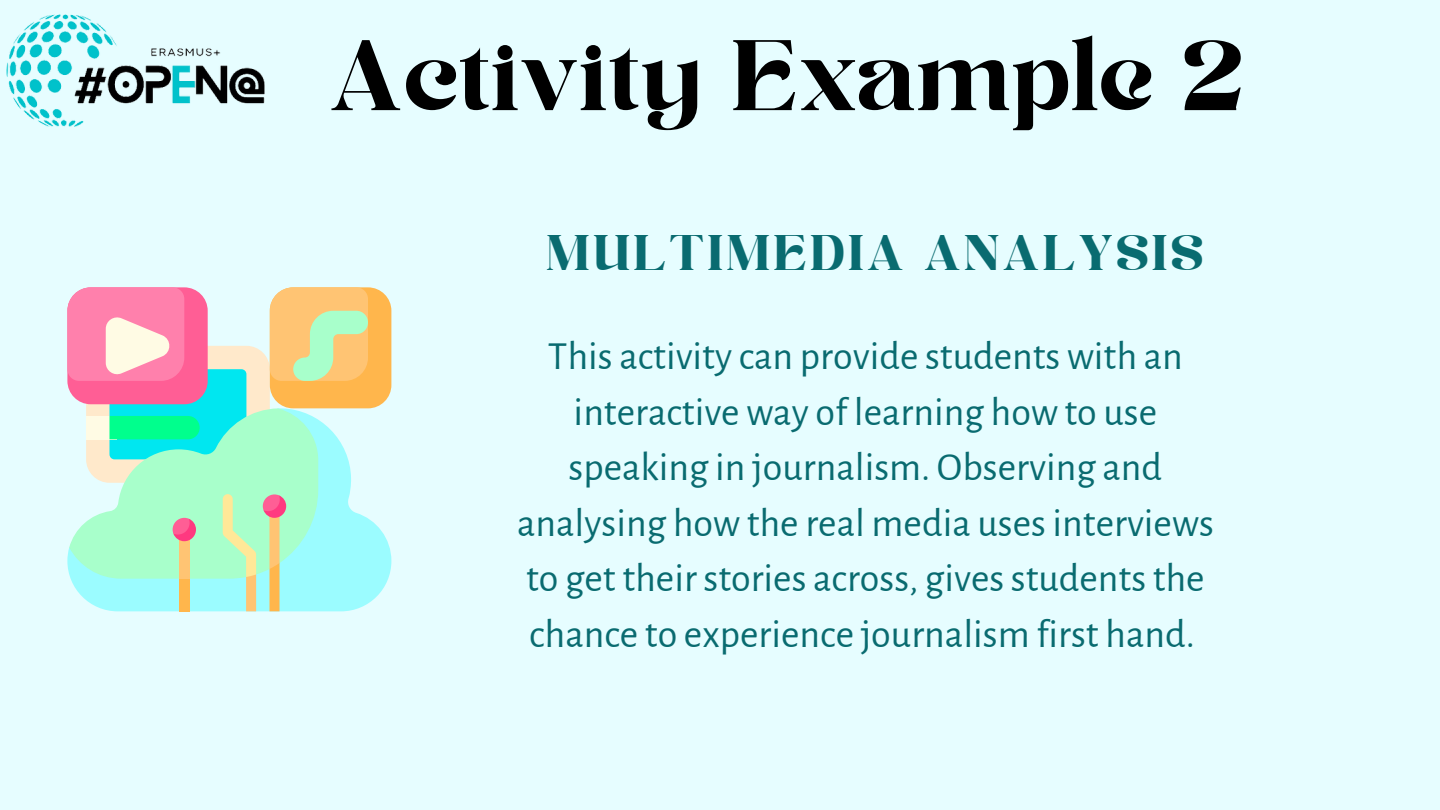
<style>
.page{position:relative;width:1440px;height:810px;background:#e6fdff}
.page>*{position:absolute;margin:0;border:0;box-sizing:border-box;transform-origin:0 0}
.t1{font:100px "Kelin Eator";color:#000}
.t2{font:50px "Kelin Eator";letter-spacing:.05em;color:#096b70}
.t3{font:40px/55.5px "Alegreya Sans";color:#096b70;text-align:center}
</style>
<div class="page">
<img style="left:6px;top:14px;width:259px;height:113px">
<div style="left:86px;top:346px;width:184px;height:137px;background:#ffe9cb;border-radius:23px"></div>
<div style="left:109px;top:369px;width:137px;height:90px;background:#00e7f0;border-radius:5px"></div>
<svg style="left:67px;top:408px;width:324px;height:203px;fill:#9bfcff"></svg>
<div style="left:270px;top:287px;width:121px;height:121px;background:#ffb64c;border-radius:23px"></div>
<div style="left:67px;top:287px;width:141px;height:117px;background:#ff5e95;border-radius:23px"></div>
<svg style="left:67px;top:287px;width:117px;height:94px;background:#fe9cb9"></svg>
<svg style="left:270px;top:287px;width:98px;height:94px;background:#e6d48c"></svg>
<svg style="left:69px;top:408px;width:249px;height:203px"></svg>
<h1 class="t1" style="left:331px;top:35px;width:917px">Activity Example 2</h1>
<p class="t2" style="left:547px;top:232px;width:660px">MULTIMEDIA ANALYSIS</p>
<p class="t3" style="left:517px;top:330px;width:698px">This activity can provide students with an interactive way of learning how to use speaking in journalism. Observing and analysing how the real media uses interviews to get their stories across, gives students the chance to experience journalism first hand.</p>
</div>
